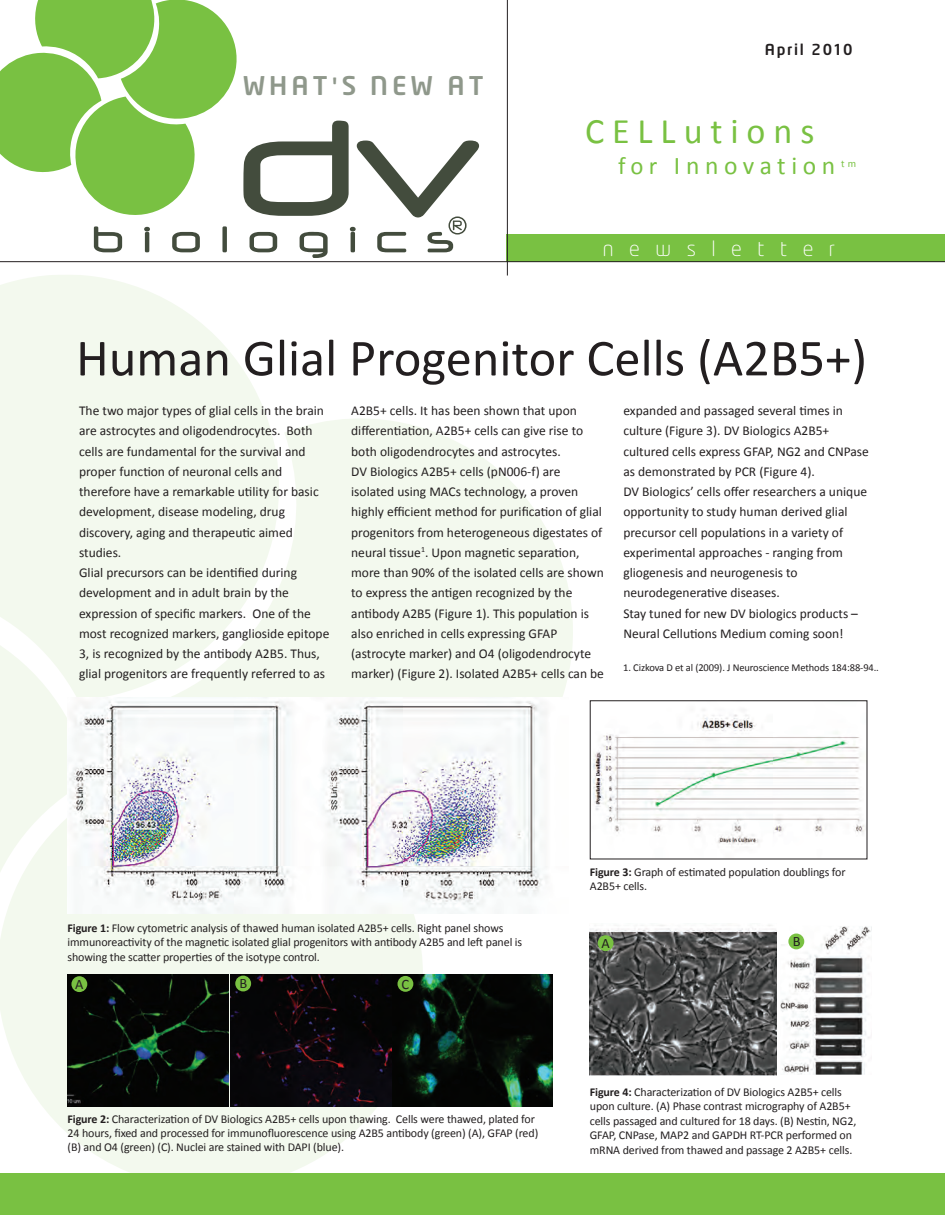
<style>
.page{position:relative;width:945px;height:1215px;background:#fff}
.page>*{position:absolute;margin:0;border:0;box-sizing:border-box;transform-origin:0 0}
.t1{font:52.5px "Calibri";color:#231f20}
.t2{font:36px "Calibri";letter-spacing:.22em;color:#79c142}
.t3{font:25.5px "Calibri";letter-spacing:.22em;color:#79c142}
.t4{font:500 25.5px "Neo Tech";letter-spacing:.16em;color:#8f988b}
.t5{font:300 21px "Neo Tech";letter-spacing:.74em;color:#fff}
.t6{font:500 15px "Neo Tech";letter-spacing:.12em;color:#231f20}
.t7{font:14.4px "Calibri";color:#231f20}
.t8{font:13.5px/20.2px "Calibri";color:#231f20}
.t9{font:12px/14.4px "Calibri";letter-spacing:-.01em;color:#231f20}
.t10{font:10.5px "Calibri";letter-spacing:-.01em;color:#231f20}
.t11{font:10.5px "Calibri";color:#79c142}
.s1{font-family:"Calibri";font-weight:700}
.s2{font-size:24.75px}
.s3{font-weight:700}
</style>
<div class="page">
<svg style="left:284px;top:418px;width:289px;height:279px;background:#f4f9f0"></svg>
<svg style="left:0;top:275px;width:284px;height:423px;background:#f4f9f0"></svg>
<svg style="left:0;top:914px;width:431px;height:260px;fill:#f3f9ee"></svg>
<svg style="left:0;top:608px;width:90px;height:434px"></svg>
<div style="left:507px;top:234px;width:438px;height:28px;background:#79c142"></div>
<hr style="left:507px;top:0;width:1px;height:276px;background:#231f20">
<hr style="left:0;top:261px;width:945px;height:1px;background:#231f20">
<div style="left:0;top:1174px;width:945px;height:41px;background:#79c142"></div>
<svg style="left:0;top:0;width:479px;height:258px"></svg>
<img style="left:68px;top:698px;width:480px;height:216px">
<img style="left:68px;top:974px;width:161px;height:132px">
<img style="left:231px;top:974px;width:160px;height:132px">
<img style="left:393px;top:974px;width:159px;height:132px">
<img style="left:590px;top:925px;width:187px;height:151px">
<img style="left:780px;top:926px;width:92px;height:149px">
<img style="left:593px;top:709px;width:271px;height:136px">
<div style="left:590px;top:700px;width:277px;height:159px;border:1px solid #231f20"></div>
<div style="left:71px;top:976px;width:16px;height:16px;background:#79c142;border-radius:50%"></div>
<div style="left:598px;top:935px;width:16px;height:16px;background:#79c142;border-radius:50%"></div>
<div style="left:235px;top:976px;width:16px;height:15px;background:#79c142;border-radius:50%"></div>
<div style="left:788px;top:934px;width:16px;height:15px;background:#79c142;border-radius:50%"></div>
<div style="left:398px;top:976px;width:15px;height:16px;background:#79c142;border-radius:50%"></div>
<h3 class="t4" style="left:243px;top:75px;width:242px">WHAT<span class="s1">'</span>S NEW AT</h3>
<p class="t6" style="left:765px;top:43px;width:89px">APRIL 2010</p>
<h2 class="t2" style="left:585px;top:108px;width:231px">CELLutions</h2>
<h3 class="t3" style="left:618px;top:150px;width:219px"><span class="s2">for</span> Innovation</h3>
<p class="t11" style="left:841px;top:157px;width:17px">t m</p>
<h3 class="t5" style="left:603px;top:240px;width:234px">newsletter</h3>
<h1 class="t1" style="left:76px;top:325px;width:793px">Human Glial Progenitor Cells (A2B5+)</h1>
<p class="t8" style="left:79px;top:400px;width:252px">The two major types of glial cells in the brain are astrocytes and oligodendrocytes. Both cells are fundamental for the survival and proper function of neuronal cells and therefore have a remarkable utility for basic development, disease modeling, drug discovery, aging and therapeutic aimed studies.<br>Glial precursors can be identified during development and in adult brain by the expression of specific markers. One of the most recognized markers, ganglioside epitope 3, is recognized by the antibody A2B5. Thus, glial progenitors are frequently referred to as</p>
<p class="t8" style="left:351px;top:400px;width:254px">A2B5+ cells. It has been shown that upon differentiation, A2B5+ cells can give rise to both oligodendrocytes and astrocytes.<br>DV Biologics A2B5+ cells (pN006-f) are isolated using MACs technology, a proven highly efficient method for purification of glial progenitors from heterogeneous digestates of neural tissue<sup>1</sup>. Upon magnetic separation, more than 90% of the isolated cells are shown to express the antigen recognized by the antibody A2B5 (Figure 1). This population is also enriched in cells expressing GFAP (astrocyte marker) and O4 (oligodendrocyte marker) (Figure 2). Isolated A2B5+ cells can be</p>
<p class="t8" style="left:623px;top:400px;width:247px">expanded and passaged several times in culture (Figure 3). DV Biologics A2B5+ cultured cells express GFAP, NG2 and CNPase as demonstrated by PCR (Figure 4).<br>DV Biologics’ cells offer researchers a unique opportunity to study human derived glial precursor cell populations in a variety of experimental approaches - ranging from gliogenesis and neurogenesis to neurodegenerative diseases.<br>Stay tuned for new DV biologics products – Neural Cellutions Medium coming soon!</p>
<p class="t10" style="left:623px;top:661px;width:257px">1. Cizkova D et al (2009). J Neuroscience Methods 184:88-94..</p>
<p class="t9" style="left:68px;top:920px;width:456px"><span class="s3">Figure 1:</span> Flow cytometric analysis of thawed human isolated A2B5+ cells. Right panel shows immunoreactivity of the magnetic isolated glial progenitors with antibody A2B5 and left panel is showing the scatter properties of the isotype control.</p>
<p class="t7" style="left:75px;top:975px;width:10px">A</p>
<p class="t7" style="left:240px;top:975px;width:9px">B</p>
<p class="t7" style="left:402px;top:975px;width:9px">C</p>
<p class="t9" style="left:68px;top:1111px;width:472px"><span class="s3">Figure 2:</span> Characterization of DV Biologics A2B5+ cells upon thawing. Cells were thawed, plated for<br>24 hours, fixed and processed for immunofluorescence using A2B5 antibody (green) (A), GFAP (red) (B) and O4 (green) (C). Nuclei are stained with DAPI (blue).</p>
<p class="t9" style="left:590px;top:864px;width:257px"><span class="s3">Figure 3:</span> Graph of estimated population doublings for<br>A2B5+ cells.</p>
<p class="t7" style="left:601px;top:934px;width:10px">A</p>
<p class="t7" style="left:793px;top:933px;width:9px">B</p>
<p class="t9" style="left:590px;top:1084px;width:268px"><span class="s3">Figure 4:</span> Characterization of DV Biologics A2B5+ cells upon culture. (A) Phase contrast micrography of A2B5+ cells passaged and cultured for 18 days. (B) Nestin, NG2, GFAP, CNPase, MAP2 and GAPDH RT-PCR performed on mRNA derived from thawed and passage 2 A2B5+ cells.</p>
</div>
